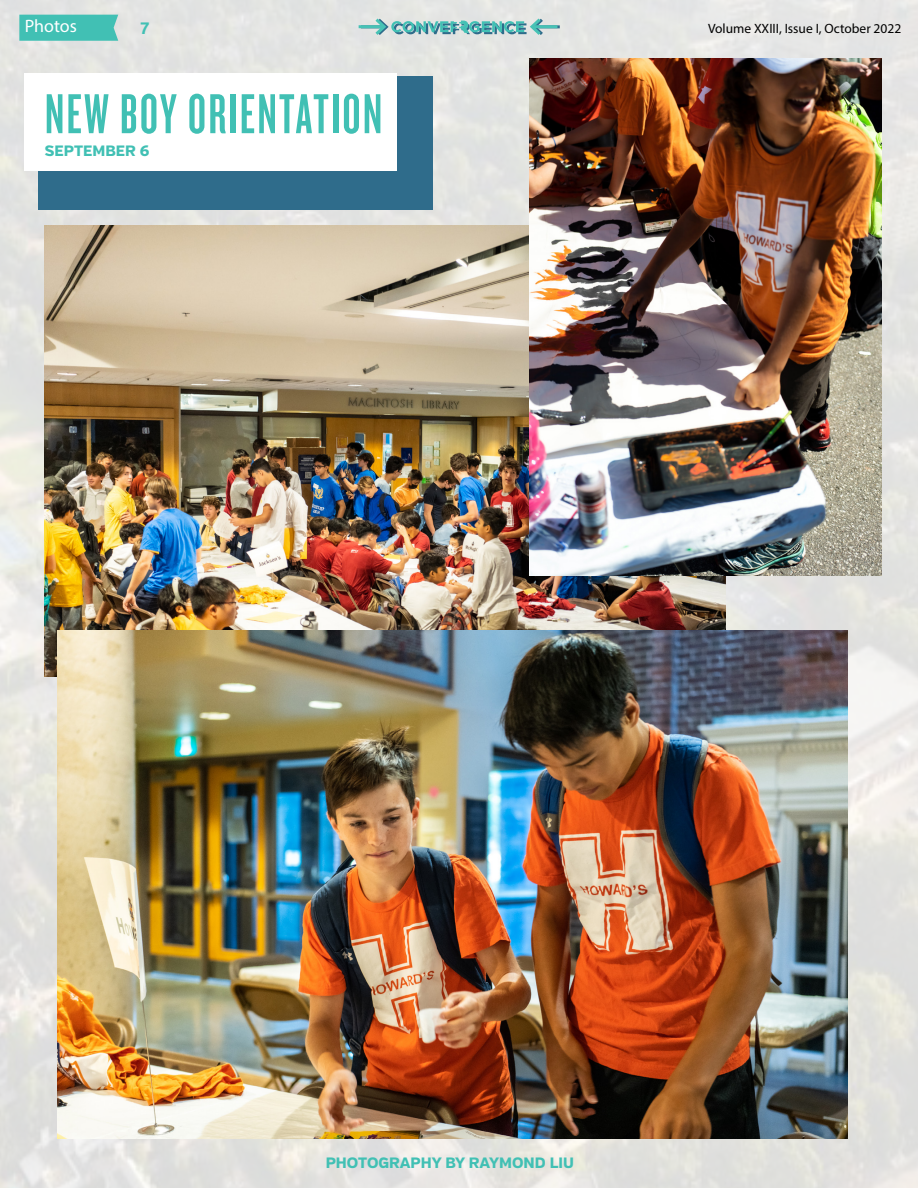
<style>
.page{position:relative;width:918px;height:1188px;background:#fff}
.page>*{position:absolute;margin:0;border:0;box-sizing:border-box;transform-origin:0 0}
.t1{font:58.5px "Knockout 47 Bantamweight";letter-spacing:.04em;color:#41c0b4}
.t2{font:18px "Myriad Pro";color:#fff}
.t3{font:700 16.5px "Verb";color:#41c0b4}
.t4{font:800 15px "Verb";color:#41c0b4}
.t5{font:13.5px "Myriad Pro";color:#000}
</style>
<div class="page">
<img style="left:0;top:0;width:918px;height:1188px">
<div style="left:38px;top:76px;width:395px;height:134px;background:#2f6c8b"></div>
<div style="left:24px;top:73px;width:373px;height:97px;background:#fff"></div>
<svg style="left:19px;top:15px;width:99px;height:26px;background:#46c1b5"></svg>
<hr style="left:534px;top:25px;width:26px;height:3px;background:#2f6c8b">
<hr style="left:532px;top:25px;width:25px;height:3px;background:#47c2b5">
<hr style="left:359px;top:25px;width:25px;height:3px;background:#47c2b5">
<svg style="left:372px;top:15px;width:174px;height:23px;background:#a5cbcc"></svg>
<img style="left:45px;top:225px;width:680px;height:452px">
<img style="left:530px;top:58px;width:352px;height:518px">
<img style="left:57px;top:630px;width:790px;height:508px">
<p class="t2" style="left:25px;top:15px;width:54px">Photos</p>
<p class="t3" style="left:141px;top:18px;width:10px">7</p>
<p class="t5" style="left:708px;top:21px;width:195px">Volume XXIII, Issue I, October 2022</p>
<h1 class="t1" style="left:45px;top:80px;width:339px">NEW BOY ORIENTATION</h1>
<p class="t4" style="left:45px;top:142px;width:106px">SEPTEMBER 6</p>
<p class="t4" style="left:326px;top:1154px;width:250px">PHOTOGRAPHY BY RAYMOND LIU</p>
</div>
